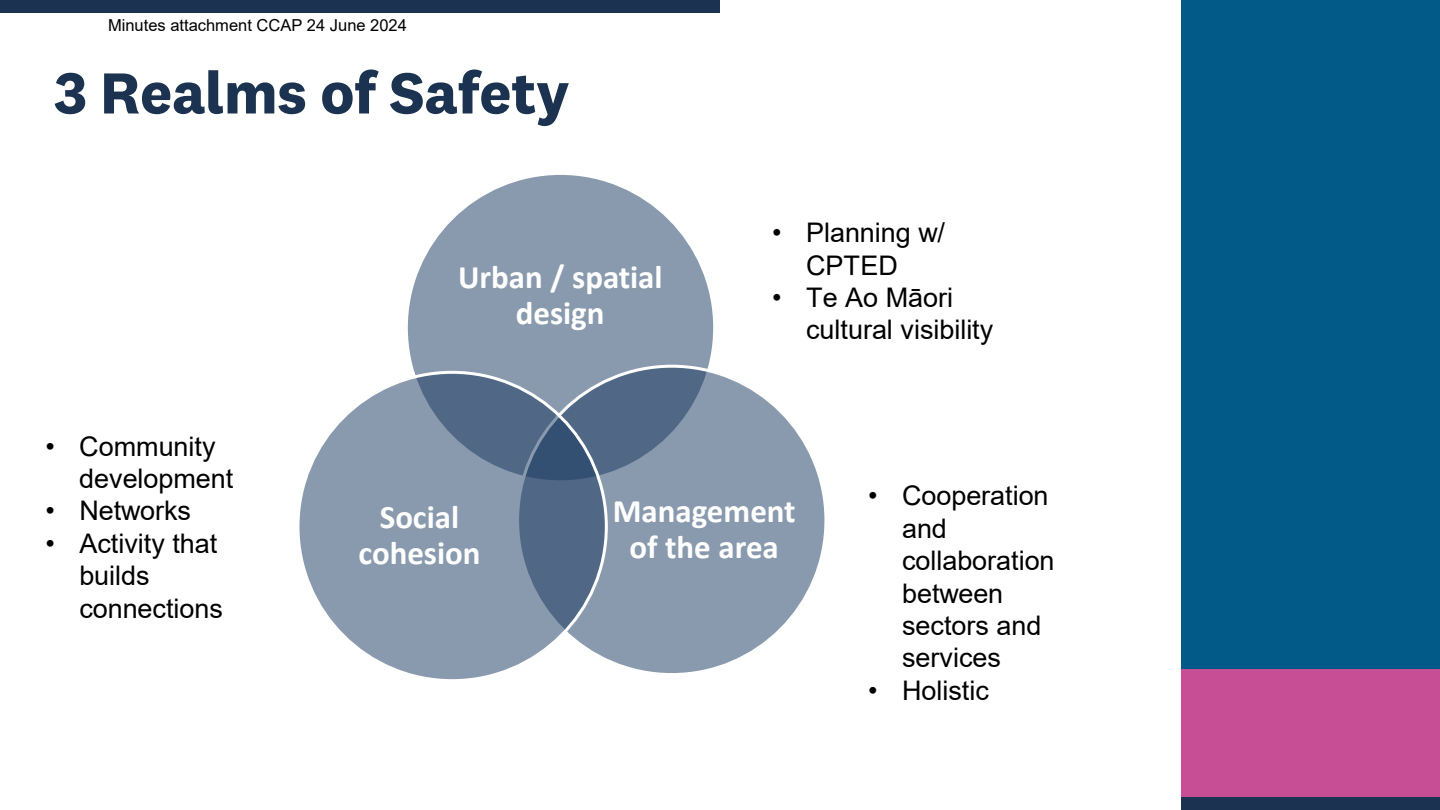
<style>
.page{position:relative;width:1440px;height:810px;background:#fff}
.page>*{position:absolute;margin:0;border:0;box-sizing:border-box;transform-origin:0 0}
.t1{font:700 60px "National 2";letter-spacing:-.005em;color:#1b3250}
.t2{font:700 33px/36.3px "Calibri";color:#fff;text-align:center}
.t3{font:27px/32.4px "Arial";color:#000}
.t4{font:16.5px "Arial";color:#000}
</style>
<div class="page">
<div style="left:1181px;top:669px;width:259px;height:128px;background:#c74d95"></div>
<div style="left:1181px;top:0;width:259px;height:669px;background:#025a89"></div>
<div style="left:1181px;top:797px;width:259px;height:13px;background:#1b3250"></div>
<div style="left:0;top:0;width:720px;height:13px;background:#1b3250"></div>
<div style="left:406px;top:173px;width:309px;height:309px;background:#8a9aae;border-radius:50%"></div>
<div style="left:518px;top:366px;width:308px;height:309px;background:#17375e;border-radius:50%;opacity:.5"></div>
<div style="left:298px;top:372px;width:308px;height:309px;background:#17375e;border-radius:50%;opacity:.5"></div>
<p class="t4" style="left:108px;top:14px;width:300px">Minutes attachment CCAP 24 June 2024</p>
<h2 class="t1" style="left:54px;top:56px;width:517px">3 Realms of Safety</h2>
<p class="t2" style="left:458px;top:258px;width:206px">Urban / spatial design</p>
<p class="t3" style="left:772px;top:216px;width:174px;text-align:center">• Planning w/<br>CPTED</p>
<p class="t3" style="left:806px;top:281px;width:189px;text-indent:-34px">• Te Ao Māori cultural visibility</p>
<p class="t3" style="left:79px;top:430px;width:155px;text-indent:-34px">• Community development</p>
<p class="t3" style="left:46px;top:495px;width:147px">• Networks</p>
<p class="t3" style="left:79px;top:527px;width:145px;text-indent:-34px">• Activity that builds connections</p>
<p class="t2" style="left:358px;top:498px;width:124px">Social cohesion</p>
<p class="t2" style="left:613px;top:492px;width:184px">Management of the area</p>
<p class="t3" style="left:902px;top:480px;width:154px;text-indent:-34px">• Cooperation and collaboration between sectors and services</p>
<p class="t3" style="left:868px;top:674px;width:122px">• Holistic</p>
</div>
